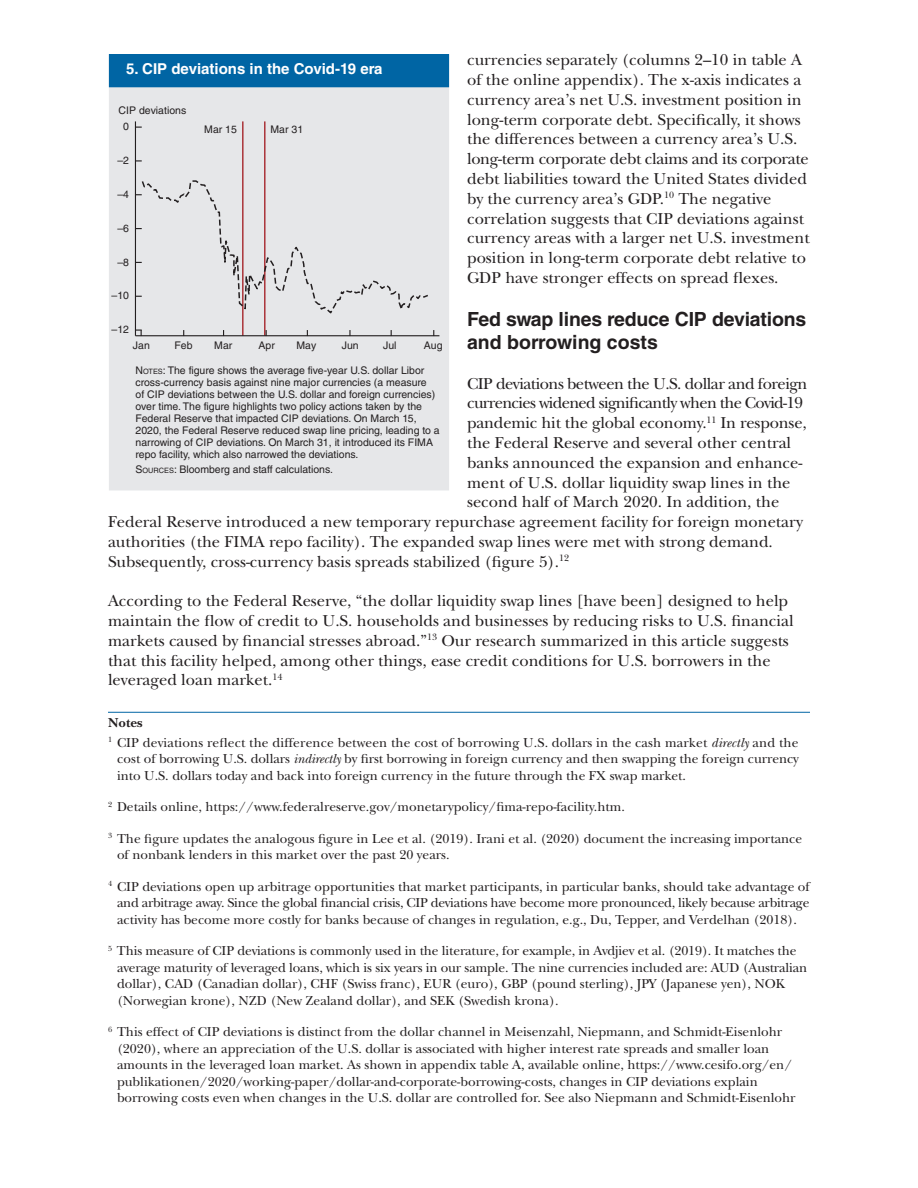
<style>
.page{position:relative;width:918px;height:1188px;background:#fff}
.page>*{position:absolute;margin:0;border:0;box-sizing:border-box;transform-origin:0 0}
.Subhead{font:700 19.5px/23.4px "Helvetica LT Std";letter-spacing:-.01em;color:#231f20}
.CFL_body_text{font:16.5px/19.8px "New Baskerville Std";color:#231f20}
.CFL_body_text-2{font:16.5px "New Baskerville Std";letter-spacing:-.04em;color:#231f20}
.CFL_body_text-3{font:16.5px "New Baskerville Std";letter-spacing:-.03em;color:#231f20}
.figure_title{font:700 15px "Helvetica LT Std";color:#fff}
.footnote{font:13.5px/16.5px "New Baskerville Std";color:#231f20}
.footnote-2{font:700 13.5px "New Baskerville Std";color:#231f20}
.notes_and_sources{font:10.5px/12px "Helvetica LT Std";color:#231f20}
.s1{font-style:inherit}
.s2{font-size:7.35px}
.s3{font-style:italic}
</style>
<div class="page">
<div style="left:109px;top:55px;width:340px;height:435px;background:#e6e7e9"></div>
<div style="left:110px;top:55px;width:338px;height:32px;background:#0065a4"></div>
<div style="left:109px;top:54px;width:340px;height:33px;border:2px solid #0065a4"></div>
<hr style="left:264px;top:121px;width:2px;height:215px;background:#ab3439">
<hr style="left:242px;top:121px;width:2px;height:215px;background:#ab3439">
<hr style="left:135px;top:121px;width:1px;height:215px;background:#231f20">
<hr style="left:135px;top:335px;width:304px;height:1px;background:#231f20">
<svg style="left:136px;top:180px;width:292px;height:136px"></svg>
<svg style="left:136px;top:330px;width:6px;height:6px"></svg>
<svg style="left:349px;top:330px;width:2px;height:6px"></svg>
<hr style="left:108px;top:712px;width:702px;height:1px;background:#0065a4">
<p class="CFL_body_text" style="left:467px;top:50px;width:344px">currencies separately (columns 2–10 in table A of the online appendix). The x-axis indicates a currency area’s net U.S. investment position in long-term corporate debt. Specifically, it shows the differences between a currency area’s U.S. long-term corporate debt claims and its corporate debt liabilities toward the United States divided by the currency area’s GDP.<sup>10</sup> The negative correlation suggests that CIP deviations against currency areas with a larger net U.S. investment position in long-term corporate debt relative to GDP have stronger effects on spread flexes.</p>
<h1 class="Subhead" style="left:467px;top:307px;width:341px">Fed swap lines reduce CIP deviations and borrowing costs</h1>
<p class="CFL_body_text-3" style="left:467px;top:374px;width:342px">CIP deviations between the U.S. dollar and foreign</p>
<p class="CFL_body_text-2" style="left:467px;top:394px;width:337px">currencies widened significantly when the Covid-19</p>
<p class="CFL_body_text" style="left:467px;top:413px;width:341px">pandemic hit the global economy.<sup>11</sup> In response,</p>
<p class="CFL_body_text" style="left:467px;top:433px;width:326px">the Federal Reserve and several other central</p>
<p class="CFL_body_text" style="left:467px;top:453px;width:337px">banks announced the expansion and enhance-</p>
<p class="CFL_body_text" style="left:467px;top:473px;width:325px">ment of U.S. dollar liquidity swap lines in the</p>
<p class="CFL_body_text" style="left:467px;top:492px;width:314px">second half of March 2020. In addition, the</p>
<p class="CFL_body_text" style="left:108px;top:512px;width:697px">Federal Reserve introduced a new temporary repurchase agreement facility for foreign monetary</p>
<p class="CFL_body_text" style="left:108px;top:532px;width:666px">authorities (the FIMA repo facility). The expanded swap lines were met with strong demand.</p>
<p class="CFL_body_text" style="left:108px;top:552px;width:463px">Subsequently, cross-currency basis spreads stabilized (figure 5).<sup>12</sup></p>
<p class="CFL_body_text" style="left:108px;top:591px;width:687px">According to the Federal Reserve, “the dollar liquidity swap lines [have been] designed to help maintain the flow of credit to U.S. households and businesses by reducing risks to U.S. financial markets caused by financial stresses abroad.”<sup>13</sup> Our research summarized in this article suggests that this facility helped, among other things, ease credit conditions for U.S. borrowers in the leveraged loan market.<sup>14</sup></p>
<h1 class="figure_title" style="left:126px;top:59px;width:258px">5. CIP deviations in the Covid-19 era</h1>
<p class="notes_and_sources" style="left:119px;top:104px;width:69px">CIP deviations</p>
<p class="notes_and_sources" style="left:123px;top:121px;width:7px">0</p>
<p class="notes_and_sources" style="left:204px;top:123px;width:34px">Mar 15</p>
<p class="notes_and_sources" style="left:271px;top:123px;width:34px">Mar 31</p>
<p class="notes_and_sources" style="left:117px;top:154px;width:13px">–2</p>
<p class="notes_and_sources" style="left:117px;top:188px;width:13px">–4</p>
<p class="notes_and_sources" style="left:117px;top:222px;width:13px">–6</p>
<p class="notes_and_sources" style="left:117px;top:256px;width:13px">–8</p>
<p class="notes_and_sources" style="left:112px;top:290px;width:19px">–10</p>
<p class="notes_and_sources" style="left:112px;top:324px;width:19px">–12</p>
<p class="notes_and_sources" style="left:133px;top:339px;width:18px">Jan</p>
<p class="notes_and_sources" style="left:174px;top:339px;width:20px">Feb</p>
<p class="notes_and_sources" style="left:214px;top:339px;width:20px">Mar</p>
<p class="notes_and_sources" style="left:259px;top:339px;width:18px">Apr</p>
<p class="notes_and_sources" style="left:296px;top:339px;width:21px">May</p>
<p class="notes_and_sources" style="left:342px;top:339px;width:18px">Jun</p>
<p class="notes_and_sources" style="left:383px;top:339px;width:15px">Jul</p>
<p class="notes_and_sources" style="left:424px;top:339px;width:20px">Aug</p>
<p class="notes_and_sources" style="left:136px;top:364px;width:306px"><span class="s1">N</span><span class="s2">OTES</span><span class="s1">:</span> The figure shows the average five-year U.S. dollar Libor cross-currency basis against nine major currencies (a measure<br>of CIP deviations between the U.S. dollar and foreign currencies) over time. The figure highlights two policy actions taken by the Federal Reserve that impacted CIP deviations. On March 15, 2020, the Federal Reserve reduced swap line pricing, leading to a narrowing of CIP deviations. On March 31, it introduced its FIMA repo facility, which also narrowed the deviations.</p>
<p class="notes_and_sources" style="left:136px;top:463px;width:199px"><span class="s1">S</span><span class="s2">OURCES</span><span class="s1">:</span> Bloomberg and staff calculations.</p>
<p class="footnote-2" style="left:108px;top:715px;width:36px">Notes</p>
<p class="footnote" style="left:117px;top:734px;width:683px;text-align:justify;text-indent:-9px"><sup>1</sup> CIP deviations reflect the difference between the cost of borrowing U.S. dollars in the cash market <span class="s3">directly</span> and the cost of borrowing U.S. dollars <span class="s3">indirectly</span> by first borrowing in foreign currency and then swapping the foreign currency into U.S. dollars today and back into foreign currency in the future through the FX swap market.</p>
<p class="footnote" style="left:108px;top:799px;width:519px"><sup>2</sup> Details online, https://www.federalreserve.gov/monetarypolicy/fima-repo-facility.htm.</p>
<p class="footnote" style="left:117px;top:830px;width:687px;text-indent:-9px"><sup>3</sup> The figure updates the analogous figure in Lee et al. (2019). Irani et al. (2020) document the increasing importance of nonbank lenders in this market over the past 20 years.</p>
<p class="footnote" style="left:117px;top:878px;width:694px;text-align:justify;text-indent:-9px"><sup>4</sup> CIP deviations open up arbitrage opportunities that market participants, in particular banks, should take advantage of and arbitrage away. Since the global financial crisis, CIP deviations have become more pronounced, likely because arbitrage activity has become more costly for banks because of changes in regulation, e.g., Du, Tepper, and Verdelhan (2018).</p>
<p class="footnote" style="left:117px;top:943px;width:692px;text-indent:-9px"><sup>5</sup> This measure of CIP deviations is commonly used in the literature, for example, in Avdjiev et al. (2019). It matches the average maturity of leveraged loans, which is six years in our sample. The nine currencies included are: AUD (Australian dollar), CAD (Canadian dollar), CHF (Swiss franc), EUR (euro), GBP (pound sterling), JPY (Japanese yen), NOK (Norwegian krone), NZD (New Zealand dollar), and SEK (Swedish krona).</p>
<p class="footnote" style="left:117px;top:1024px;width:680px;text-indent:-9px"><sup>6</sup> This effect of CIP deviations is distinct from the dollar channel in Meisenzahl, Niepmann, and Schmidt-Eisenlohr (2020), where an appreciation of the U.S. dollar is associated with higher interest rate spreads and smaller loan amounts in the leveraged loan market. As shown in appendix table A, available online, https://www.cesifo.org/en/ publikationen/2020/working-paper/dollar-and-corporate-borrowing-costs, changes in CIP deviations explain borrowing costs even when changes in the U.S. dollar are controlled for. See also Niepmann and Schmidt-Eisenlohr</p>
</div>
